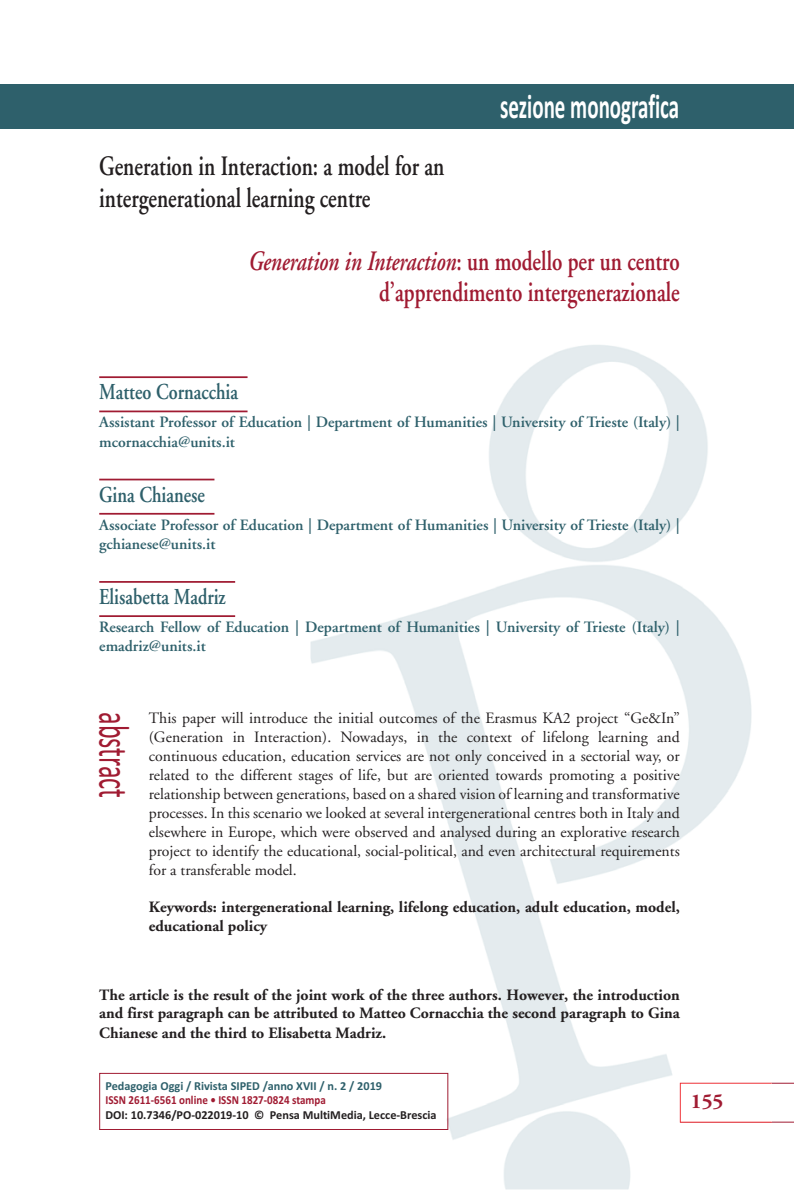
<style>
.page{position:relative;width:794px;height:1191px;background:#fff}
.page>*{position:absolute;margin:0;border:0;box-sizing:border-box;transform-origin:0 0}
.t1{font:43.75px "Calibri";color:#a01b32;scale:.6 1}
.t2{font:700 35px "Calibri";color:#fff;scale:.6 1}
.t3{font:600 28px/31.5px "Adobe Garamond";color:#a01b32;text-align:right;scale:.75 1}
.t4{font:600 28px/31.5px "Adobe Garamond";color:#231f20;scale:.75 1}
.t5{font:600 22.75px "Adobe Garamond";color:#2e606b;scale:.8 1}
.t6{font:700 21px "Adobe Garamond Pro";color:#a01b32}
.t7{font:15.75px/18.9px "Adobe Garamond";color:#231f20;text-align:justify}
.t8{font:600 15.75px/19.2px "Adobe Garamond";color:#2e606b}
.t9{font:700 15.75px/18.7px "Adobe Garamond";color:#231f20}
.t10{font:700 12.25px "Calibri";color:#231f20}
.t11{font:700 12.25px "Calibri";color:#2e606b}
.t12{font:700 12.25px "Calibri";color:#a01b32;scale:.9 1}
.s1{font-style:italic}
</style>
<div class="page">
<svg style="left:771px;top:1082px;width:23px;height:40px"></svg>
<img style="left:310px;top:345px;width:461px;height:844px">
<img style="left:680px;top:1082px;width:91px;height:40px">
<div style="left:99px;top:1073px;width:349px;height:57px;border:1px solid #a01b32"></div>
<div style="left:0;top:84px;width:794px;height:45px;background:#2e606b"></div>
<hr style="left:99px;top:376px;width:148px;height:2px;background:#a01b32">
<hr style="left:99px;top:410px;width:148px;height:2px;background:#a01b32">
<hr style="left:99px;top:478px;width:115px;height:2px;background:#a01b32">
<hr style="left:99px;top:513px;width:115px;height:1px;background:#a01b32">
<hr style="left:99px;top:581px;width:136px;height:2px;background:#a01b32">
<hr style="left:99px;top:615px;width:136px;height:2px;background:#a01b32">
<h2 class="t2" style="left:500px;top:85px;width:300px">sezione monografica</h2>
<h3 class="t4" style="left:99px;top:153px;width:462px">Generation in Interaction: a model for an intergenerational learning centre</h3>
<h3 class="t3" style="left:248px;top:247px;width:577px"><span class="s1">Generation in Interaction</span>: un modello per un centro d’apprendimento intergenerazionale</h3>
<h3 class="t5" style="left:99px;top:383px;width:175px">Matteo Cornacchia</h3>
<p class="t8" style="left:99px;top:414px;width:582px">Assistant Professor of Education | Department of Humanities | University of Trieste (Italy) | mcornacchia@units.it</p>
<h3 class="t5" style="left:99px;top:485px;width:134px">Gina Chianese</h3>
<p class="t8" style="left:99px;top:516px;width:582px">Associate Professor of Education | Department of Humanities | University of Trieste (Italy) | gchianese@units.it</p>
<h3 class="t5" style="left:99px;top:588px;width:160px">Elisabetta Madriz</h3>
<p class="t8" style="left:99px;top:619px;width:582px">Research Fellow of Education | Department of Humanities | University of Trieste (Italy) | emadriz@units.it</p>
<h1 class="t1" style="left:140px;top:712px;width:145px;rotate:90deg">abstract</h1>
<p class="t7" style="left:149px;top:710px;width:532px">This paper will introduce the initial outcomes of the Erasmus KA2 project “Ge&amp;In” (Generation in Interaction). Nowadays, in the context of lifelong learning and continuous education, education services are not only conceived in a sectorial way, or related to the different stages of life, but are oriented towards promoting a positive relationship between generations, based on a shared vision of learning and transformative processes. In this scenario we looked at several intergenerational centres both in Italy and elsewhere in Europe, which were observed and analysed during an explorative research project to identify the educational, social-political, and even architectural requirements for a transferable model.</p>
<p class="t9" style="left:149px;top:899px;width:532px">Keywords: intergenerational learning, lifelong education, adult education, model, educational policy</p>
<p class="t9" style="left:99px;top:987px;width:582px;text-align:justify">The article is the result of the joint work of the three authors. However, the introduction and first paragraph can be attributed to Matteo Cornacchia the second paragraph to Gina Chianese and the third to Elisabetta Madriz.</p>
<p class="t11" style="left:105px;top:1078px;width:278px">Pedagogia Oggi / Rivista SIPED /anno XVII / n. 2 / 2019</p>
<p class="t12" style="left:105px;top:1092px;width:246px">ISSN 2611-6561 online • ISSN 1827-0824 stampa</p>
<p class="t10" style="left:105px;top:1107px;width:333px">DOI: 10.7346/PO-022019-10 © Pensa MultiMedia, Lecce-Brescia</p>
<h3 class="t6" style="left:690px;top:1093px;width:34px">155</h3>
</div>
